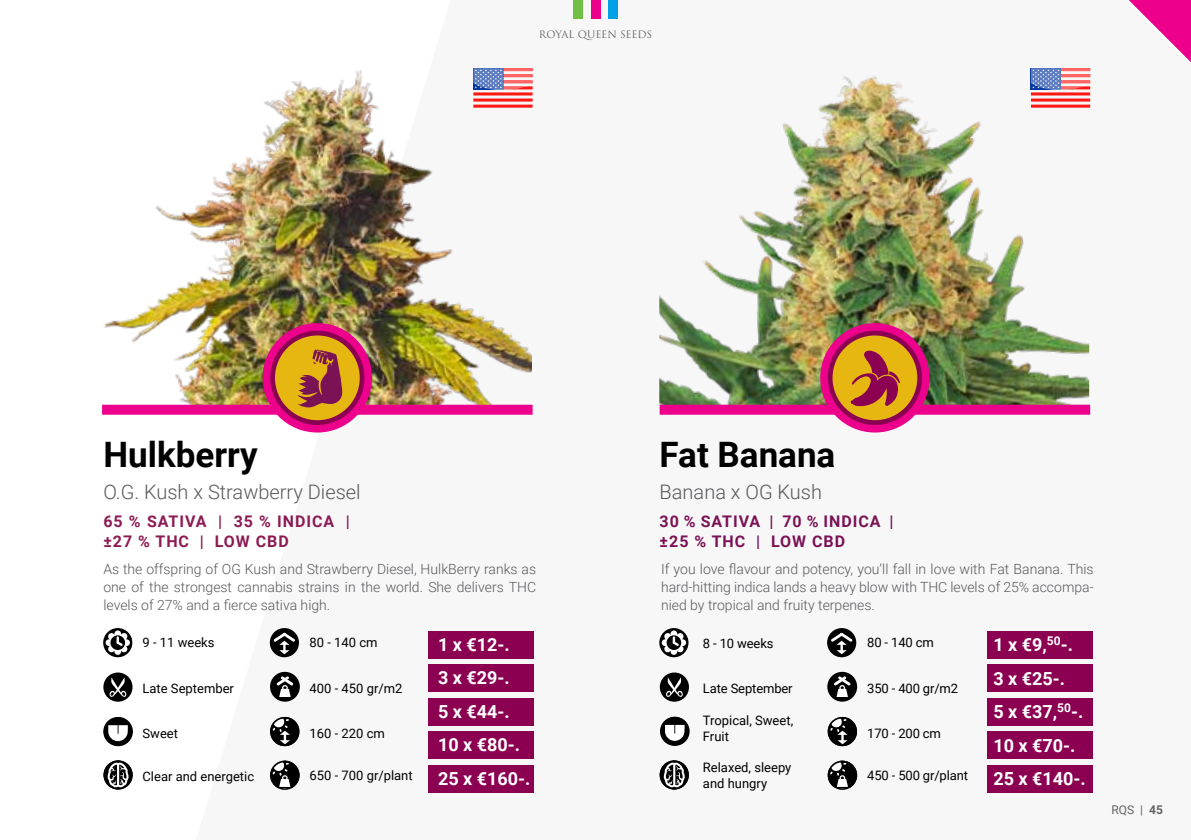
<style>
.page{position:relative;width:1191px;height:840px;background:#fff}
.page>*{position:absolute;margin:0;border:0;box-sizing:border-box;transform-origin:0 0}
.t1{font:700 35px "Roboto";color:#000}
.t2{font:300 20px "Roboto";color:#58595b}
.t3{font:700 18px/33.4px "Roboto";color:#fff;text-align:justify}
.t4{font:700 16px/20px "Roboto";letter-spacing:.06em;color:#8c1b54}
.t5{font:700 16px/20px "Roboto";letter-spacing:.06em;color:#7a1255}
.t6{font:300 14px/18px "Roboto";color:#58595b;text-align:justify}
.t7{font:13px/16px "Roboto";color:#000}
.t8{font:12px "Roboto";color:#636466}
.t9{font:10px "Trajan Pro 3";color:#636466}
.s1{font-weight:700}
</style>
<div class="page">
<div style="left:573px;top:0;width:9px;height:18px;background:#72bf44"></div>
<div style="left:591px;top:0;width:9px;height:18px;background:#ec008c"></div>
<div style="left:608px;top:0;width:10px;height:18px;background:#00a1e4"></div>
<svg style="left:1129px;top:0;width:62px;height:62px"></svg>
<svg style="left:270px;top:716px;width:29px;height:29px"></svg>
<svg style="left:270px;top:671px;width:30px;height:30px"></svg>
<svg style="left:276px;top:675px;width:17px;height:21px"></svg>
<svg style="left:270px;top:627px;width:29px;height:30px"></svg>
<svg style="left:274px;top:632px;width:21px;height:22px"></svg>
<svg style="left:103px;top:627px;width:29px;height:30px"></svg>
<div style="left:114px;top:647px;width:7px;height:7px;background:#fff;border-radius:50%"></div>
<svg style="left:106px;top:632px;width:22px;height:20px"></svg>
<div style="left:103px;top:672px;width:29px;height:29px;background:#000;border-radius:50%"></div>
<svg style="left:109px;top:677px;width:18px;height:19px"></svg>
<svg style="left:103px;top:760px;width:30px;height:29px"></svg>
<svg style="left:103px;top:717px;width:30px;height:28px"></svg>
<svg style="left:270px;top:760px;width:30px;height:29px"></svg>
<svg style="left:827px;top:716px;width:29px;height:29px"></svg>
<svg style="left:827px;top:671px;width:30px;height:30px"></svg>
<svg style="left:833px;top:675px;width:17px;height:21px"></svg>
<svg style="left:827px;top:627px;width:29px;height:30px"></svg>
<svg style="left:831px;top:632px;width:21px;height:22px"></svg>
<svg style="left:659px;top:627px;width:29px;height:30px"></svg>
<div style="left:661px;top:639px;width:7px;height:6px;background:#fff;border-radius:50%"></div>
<div style="left:670px;top:647px;width:7px;height:7px;background:#fff;border-radius:50%"></div>
<div style="left:679px;top:639px;width:7px;height:6px;background:#fff;border-radius:50%"></div>
<svg style="left:664px;top:632px;width:20px;height:20px"></svg>
<div style="left:660px;top:672px;width:29px;height:29px;background:#000;border-radius:50%"></div>
<svg style="left:666px;top:677px;width:17px;height:19px"></svg>
<svg style="left:659px;top:760px;width:30px;height:29px"></svg>
<svg style="left:660px;top:716px;width:29px;height:29px"></svg>
<svg style="left:827px;top:760px;width:30px;height:29px"></svg>
<div style="left:428px;top:630px;width:105px;height:28px;background:#8c0052"></div>
<div style="left:428px;top:664px;width:105px;height:27px;background:#8c0052"></div>
<div style="left:428px;top:697px;width:105px;height:27px;background:#8c0052"></div>
<div style="left:428px;top:764px;width:105px;height:27px;background:#8c0052"></div>
<div style="left:428px;top:731px;width:105px;height:27px;background:#8c0052"></div>
<div style="left:987px;top:630px;width:105px;height:28px;background:#8c0052"></div>
<div style="left:987px;top:664px;width:105px;height:27px;background:#8c0052"></div>
<div style="left:987px;top:697px;width:105px;height:27px;background:#8c0052"></div>
<div style="left:987px;top:764px;width:105px;height:27px;background:#8c0052"></div>
<div style="left:987px;top:731px;width:105px;height:27px;background:#8c0052"></div>
<img style="left:103px;top:70px;width:429px;height:334px">
<img style="left:659px;top:68px;width:430px;height:336px">
<div style="left:102px;top:404px;width:430px;height:10px;background:#ec008c"></div>
<div style="left:263px;top:323px;width:109px;height:109px;background:#ec008c;border-radius:50%"></div>
<svg style="left:270px;top:330px;width:94px;height:95px"></svg>
<div style="left:272px;top:333px;width:90px;height:89px;background:#8c0052;border-radius:50%"></div>
<div style="left:275px;top:335px;width:85px;height:85px;background:#e6b711;border-radius:50%"></div>
<svg style="left:297px;top:349px;width:46px;height:58px"></svg>
<div style="left:659px;top:404px;width:431px;height:10px;background:#ec008c"></div>
<div style="left:820px;top:323px;width:109px;height:109px;background:#ec008c;border-radius:50%"></div>
<svg style="left:828px;top:330px;width:94px;height:95px"></svg>
<svg style="left:830px;top:333px;width:89px;height:89px"></svg>
<div style="left:832px;top:335px;width:85px;height:85px;background:#e6b711;border-radius:50%"></div>
<svg style="left:850px;top:350px;width:50px;height:56px"></svg>
<hr style="left:473px;top:89px;width:59px;height:3px;background:#f5f5f5">
<hr style="left:473px;top:95px;width:59px;height:3px;background:#f5f5f5">
<svg style="left:473px;top:101px;width:59px;height:4px"></svg>
<hr style="left:473px;top:105px;width:59px;height:3px;background:#ff1712">
<hr style="left:473px;top:98px;width:59px;height:3px;background:#ff1712">
<hr style="left:473px;top:92px;width:59px;height:3px;background:#ff1712">
<svg style="left:473px;top:68px;width:59px;height:22px"></svg>
<hr style="left:1031px;top:89px;width:59px;height:3px;background:#f5f5f5">
<hr style="left:1031px;top:95px;width:59px;height:3px;background:#f5f5f5">
<svg style="left:1031px;top:101px;width:59px;height:4px"></svg>
<hr style="left:1031px;top:105px;width:59px;height:3px;background:#ff1712">
<hr style="left:1031px;top:98px;width:59px;height:3px;background:#ff1712">
<hr style="left:1031px;top:92px;width:59px;height:3px;background:#ff1712">
<svg style="left:1031px;top:68px;width:59px;height:22px"></svg>
<p class="t9" style="left:539px;top:27px;width:115px">ROYAL QUEEN SEEDS</p>
<h1 class="t1" style="left:103px;top:429px;width:156px">Hulkberry</h1>
<h2 class="t2" style="left:103px;top:477px;width:259px">O.G. Kush x Strawberry Diesel</h2>
<h1 class="t1" style="left:659px;top:429px;width:177px">Fat Banana</h1>
<h2 class="t2" style="left:659px;top:477px;width:164px">Banana x OG Kush</h2>
<p class="t4" style="left:103px;top:510px;width:248px">65 % SATIVA | 35 % INDICA | ±27 % THC | LOW CBD</p>
<p class="t5" style="left:659px;top:510px;width:235px">30 % SATIVA | 70 % INDICA | ±25 % THC | LOW CBD</p>
<p class="t6" style="left:103px;top:559px;width:434px">As the offspring of OG Kush and Strawberry Diesel, HulkBerry ranks as one of the strongest cannabis strains in the world. She delivers THC levels of 27% and a fierce sativa high.</p>
<p class="t7" style="left:142px;top:633px;width:74px">9 - 11 weeks</p>
<p class="t7" style="left:142px;top:680px;width:93px">Late September</p>
<p class="t3" style="left:438px;top:626px;width:73px">1 x €12-.<br>3 x €29-.<br>5 x €44-.</p>
<p class="t7" style="left:310px;top:633px;width:69px">80 - 140 cm</p>
<p class="t7" style="left:310px;top:679px;width:94px">400 - 450 gr/m2</p>
<p class="t7" style="left:142px;top:724px;width:37px">Sweet</p>
<p class="t7" style="left:310px;top:724px;width:77px">160 - 220 cm</p>
<p class="t3" style="left:438px;top:727px;width:84px">10 x €80-.</p>
<p class="t6" style="left:661px;top:559px;width:434px">If you love flavour and potency, you’ll fall in love with Fat Banana. This hard-hitting indica lands a heavy blow with THC levels of 25% accompa&shy;nied by tropical and fruity terpenes.</p>
<p class="t7" style="left:703px;top:634px;width:72px">8 - 10 weeks</p>
<p class="t7" style="left:703px;top:679px;width:91px">Late September</p>
<p class="t3" style="left:993px;top:627px;width:91px;text-align:left">1 x €9,<sup>50</sup>-.<br>3 x €25-.<br>5 x €37,<sup>50</sup>-.</p>
<p class="t7" style="left:867px;top:633px;width:68px">80 - 140 cm</p>
<p class="t7" style="left:867px;top:679px;width:92px">350 - 400 gr/m2</p>
<p class="t7" style="left:703px;top:711px;width:92px">Tropical, Sweet,<br>Fruit</p>
<p class="t7" style="left:867px;top:724px;width:75px">170 - 200 cm</p>
<p class="t3" style="left:993px;top:727px;width:84px">10 x €70-.</p>
<p class="t7" style="left:142px;top:767px;width:113px">Clear and energetic</p>
<p class="t7" style="left:310px;top:766px;width:105px">650 - 700 gr/plant</p>
<p class="t3" style="left:438px;top:760px;width:94px">25 x €160-.</p>
<p class="t7" style="left:703px;top:758px;width:90px">Relaxed, sleepy and hungry</p>
<p class="t7" style="left:867px;top:766px;width:102px">450 - 500 gr/plant</p>
<p class="t3" style="left:993px;top:761px;width:94px">25 x €140-.</p>
<p class="t8" style="left:1111px;top:801px;width:53px">RQS | <span class="s1">45</span></p>
</div>
